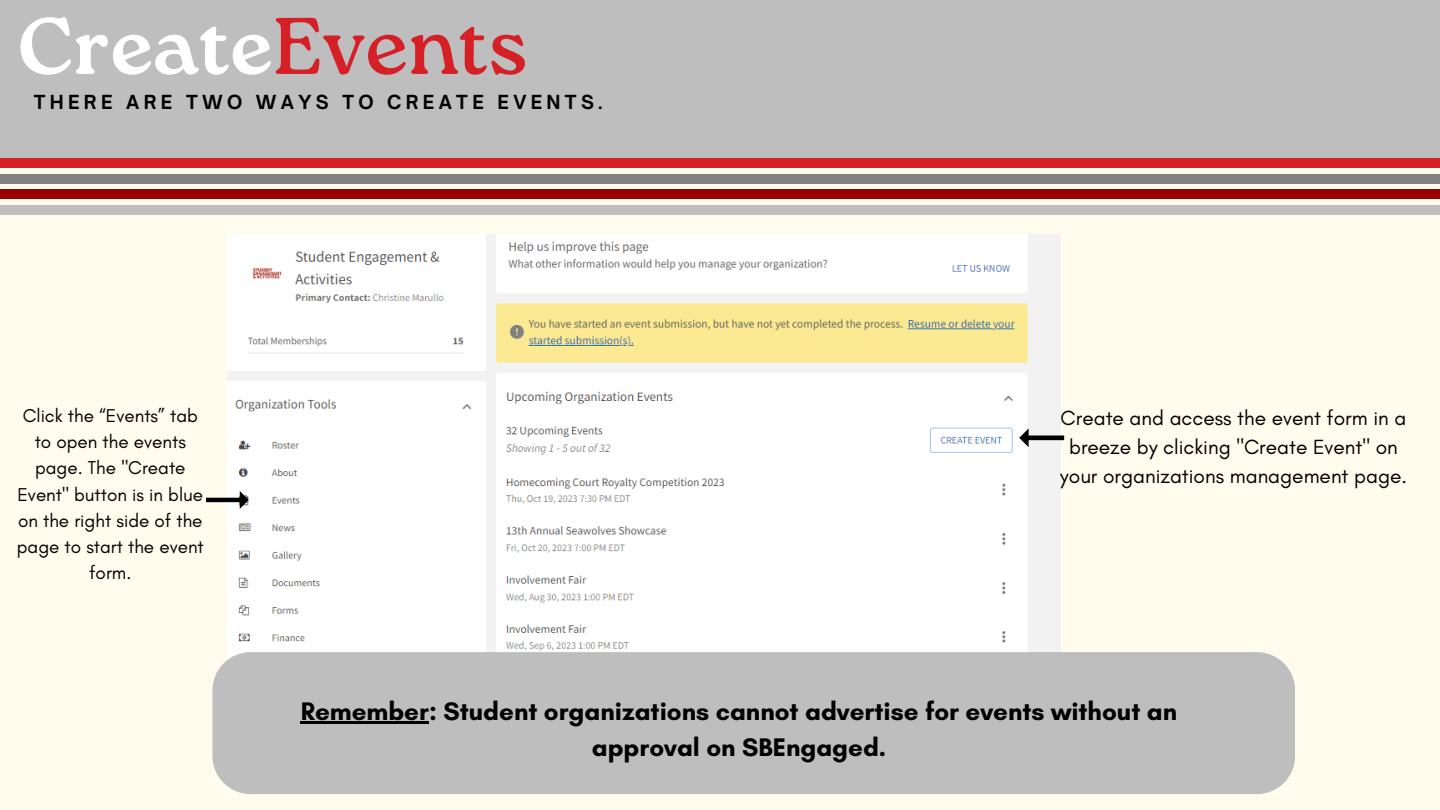
<style>
.page{position:relative;width:1440px;height:810px;background:#fffbed}
.page>*{position:absolute;margin:0;border:0;box-sizing:border-box;transform-origin:0 0}
.t1{font:700 80px "Roca One";color:#fff}
.t2{font:700 25.9px/36px "Glacial Indifference";color:#000;text-align:center}
.t3{font:20.9px/29.2px "Glacial Indifference";color:#000;text-align:center}
.t4{font:18.9px/26.2px "Glacial Indifference";color:#000;text-align:center}
.t5{font:700 18.6px "Open Sauce One";letter-spacing:.235em;color:#000}
.s1{font-weight:400;color:#d52027}
</style>
<div class="page">
<div style="left:0;top:0;width:1440px;height:158px;background:#bebebe"></div>
<div style="left:0;top:205px;width:175px;height:10px;background:#bebebe"></div>
<div style="left:0;top:189px;width:175px;height:10px;background:#900"></div>
<div style="left:0;top:174px;width:175px;height:10px;background:#828282"></div>
<div style="left:0;top:158px;width:175px;height:10px;background:#d52027"></div>
<div style="left:170px;top:205px;width:196px;height:10px;background:#bebebe"></div>
<div style="left:170px;top:189px;width:196px;height:10px;background:#900"></div>
<div style="left:170px;top:174px;width:196px;height:10px;background:#828282"></div>
<div style="left:170px;top:158px;width:196px;height:10px;background:#d52027"></div>
<div style="left:357px;top:205px;width:196px;height:10px;background:#bebebe"></div>
<div style="left:357px;top:189px;width:196px;height:10px;background:#900"></div>
<div style="left:357px;top:174px;width:196px;height:10px;background:#828282"></div>
<div style="left:357px;top:158px;width:196px;height:10px;background:#d52027"></div>
<div style="left:546px;top:205px;width:196px;height:10px;background:#bebebe"></div>
<div style="left:546px;top:189px;width:196px;height:10px;background:#900"></div>
<div style="left:546px;top:174px;width:196px;height:10px;background:#828282"></div>
<div style="left:546px;top:158px;width:196px;height:10px;background:#d52027"></div>
<div style="left:736px;top:205px;width:196px;height:10px;background:#bebebe"></div>
<div style="left:736px;top:189px;width:196px;height:10px;background:#900"></div>
<div style="left:736px;top:174px;width:196px;height:10px;background:#828282"></div>
<div style="left:736px;top:158px;width:196px;height:10px;background:#d52027"></div>
<div style="left:868px;top:205px;width:196px;height:10px;background:#bebebe"></div>
<div style="left:868px;top:189px;width:196px;height:10px;background:#900"></div>
<div style="left:868px;top:174px;width:196px;height:10px;background:#828282"></div>
<div style="left:868px;top:158px;width:196px;height:10px;background:#d52027"></div>
<div style="left:1050px;top:205px;width:196px;height:10px;background:#bebebe"></div>
<div style="left:1050px;top:189px;width:196px;height:10px;background:#900"></div>
<div style="left:1050px;top:174px;width:196px;height:10px;background:#828282"></div>
<div style="left:1050px;top:158px;width:196px;height:10px;background:#d52027"></div>
<div style="left:1219px;top:205px;width:196px;height:10px;background:#bebebe"></div>
<div style="left:1219px;top:189px;width:196px;height:10px;background:#900"></div>
<div style="left:1219px;top:174px;width:196px;height:10px;background:#828282"></div>
<div style="left:1219px;top:158px;width:196px;height:10px;background:#d52027"></div>
<div style="left:1359px;top:205px;width:81px;height:10px;background:#bebebe"></div>
<div style="left:1359px;top:189px;width:81px;height:10px;background:#900"></div>
<div style="left:1359px;top:174px;width:81px;height:10px;background:#828282"></div>
<div style="left:1359px;top:158px;width:81px;height:10px;background:#d52027"></div>
<img style="left:227px;top:234px;width:833px;height:418px">
<svg style="left:206px;top:491px;width:43px;height:18px"></svg>
<svg style="left:1019px;top:428px;width:45px;height:19px"></svg>
<div style="left:212px;top:652px;width:1083px;height:142px;background:#bebebe"></div>
<hr style="left:301px;top:721px;width:128px;height:3px;background:#000">
<p class="t1" style="left:17px;top:0;width:512px">Create<span class="s1">Events</span></p>
<p class="t5" style="left:34px;top:90px;width:571px">THERE ARE TWO WAYS TO CREATE EVENTS.</p>
<p class="t4" style="left:17px;top:402px;width:189px">Click the “Events” tab to open the events page. The "Create<br>Event" button is in blue on the right side of the page to start the event form.</p>
<p class="t3" style="left:1060px;top:403px;width:349px">Create and access the event form in a breeze by clicking "Create Event" on your organizations management page.</p>
<p class="t2" style="left:301px;top:693px;width:878px">Remember: Student organizations cannot advertise for events without an approval on SBEngaged.</p>
</div>
